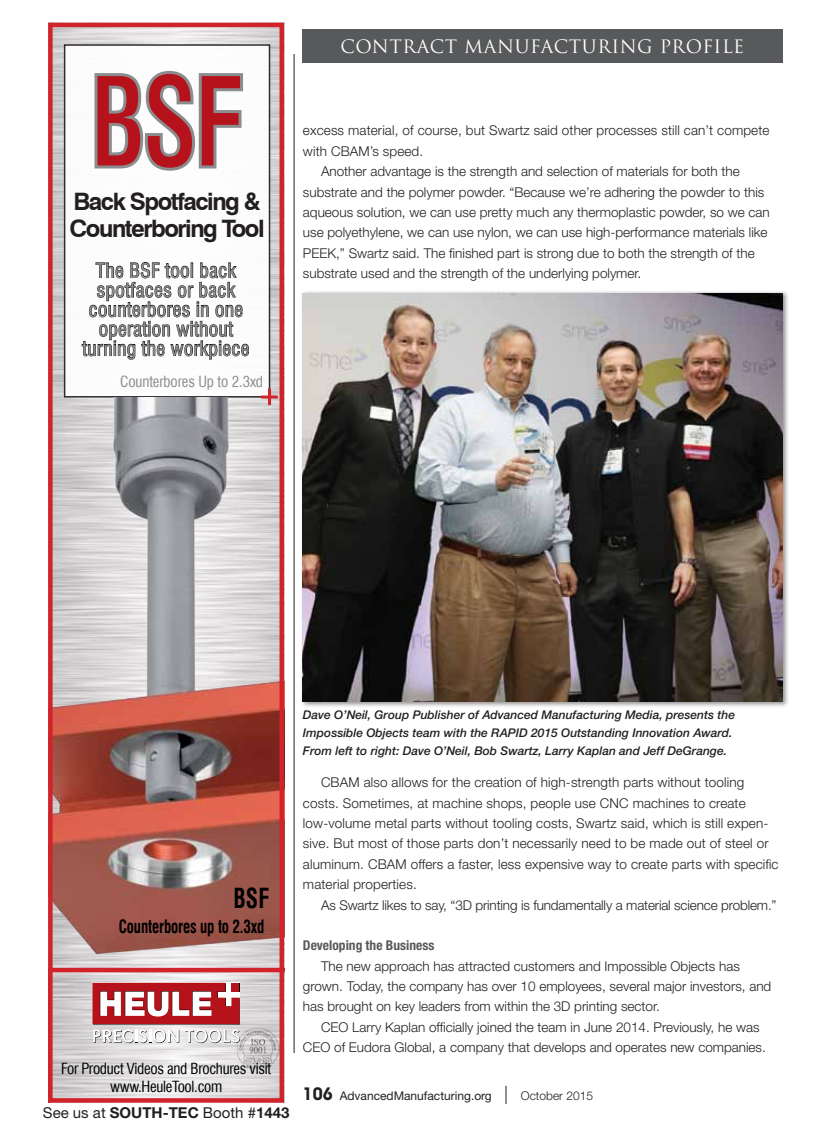
<style>
.page{position:relative;width:837px;height:1134px;background:#fff}
.page>*{position:absolute;margin:0;border:0;box-sizing:border-box;transform-origin:0 0}
.t1{font:700 condensed 122.85px "Swiss 721 BT";color:#b5121b;scale:.85 1}
.t2{font:700 condensed 27px "Swiss 721 BT";color:#000;scale:.83 1}
.t3{font:700 24px/27px "Swiss 721 BT";letter-spacing:-.06em;color:#231f20}
.t4{font:condensed 19.5px/19.5px "Swiss 721 BT";letter-spacing:.02em;color:#8a8c8e;text-align:center}
.t5{font:18px "Trajan Pro";letter-spacing:.03em;color:#fff}
.t6{font:700 condensed 18px "Swiss 721 BT";letter-spacing:-.01em;color:#000;scale:.83 1}
.t7{font:condensed 15px/18px "Swiss 721 BT";letter-spacing:-.02em;color:#000;text-align:center}
.t8{font:15px "Helvetica Neue LT Std";color:#231f20}
.t9{font:condensed 15px "Swiss 721 BT";letter-spacing:-.01em;color:#8a8c8e}
.t10{font:300 13.5px/20.4px "Helvetica Neue LT Std";color:#231f20}
.t11{font:700 condensed 13.5px "Helvetica Neue LT Std";color:#58595b}
.t12{font:italic 500 12px/18px "Helvetica Neue LT Std";color:#231f20}
.t13{font:12px "Helvetica Neue LT Std";color:#231f20}
.s1{font-weight:700}
.s2{font-family:"Bauhaus Std";font-weight:600;font-size:18px}
.s3{font-weight:300;font-size:18px}
.s4{font-weight:300}
</style>
<div class="page">
<img style="left:53px;top:28px;width:226px;height:940px">
<div style="left:65px;top:45px;width:205px;height:352px;background:#fff"></div>
<div style="left:64px;top:44px;width:206px;height:354px;border:2px solid #231f20"></div>
<svg style="left:81px;top:262px;width:168px;height:98px"></svg>
<svg style="left:94px;top:70px;width:149px;height:101px"></svg>
<hr style="left:268px;top:388px;width:3px;height:17px;background:#d2232a">
<hr style="left:261px;top:396px;width:17px;height:3px;background:#d2232a">
<img style="left:53px;top:397px;width:226px;height:563px">
<div style="left:48px;top:23px;width:236px;height:1080px;border:4px solid #d2232a"></div>
<svg style="left:48px;top:968px;width:246px;height:135px;background:#d7b0b2"></svg>
<hr style="left:294px;top:54px;width:1px;height:999px;background:#231f20">
<div style="left:303px;top:30px;width:480px;height:33px;background:#58595b"></div>
<div style="left:300px;top:290px;width:489px;height:418px;background:#231f20;opacity:.5"></div>
<img style="left:303px;top:293px;width:480px;height:409px">
<h1 class="t1" style="left:89px;top:49px;width:185px">BSF</h1>
<h3 class="t3" style="left:70px;top:188px;width:197px">Back Spotfacing &amp;<br>Counterboring Tool</h3>
<h3 class="t4" style="left:82px;top:261px;width:169px">The BSF tool back spotfaces or back counterbores in one operation without turning the workpiece</h3>
<p class="t9" style="left:120px;top:373px;width:144px">Counterbores Up to 2.3xd</p>
<h3 class="t5" style="left:341px;top:35px;width:405px">CONTRACT MANUFACTURING PROFILE</h3>
<p class="t10" style="left:303px;top:120px;width:468px">excess material, of course, but Swartz said other processes still can’t compete</p>
<p class="t10" style="left:303px;top:141px;width:122px">with CBAM’s speed.</p>
<p class="t10" style="left:321px;top:161px;width:420px">Another advantage is the strength and selection of materials for both the</p>
<p class="t10" style="left:303px;top:181px;width:463px">substrate and the polymer powder. “Because we’re adhering the powder to this</p>
<p class="t10" style="left:303px;top:202px;width:468px">aqueous solution, we can use pretty much any thermoplastic powder, so we can</p>
<p class="t10" style="left:303px;top:222px;width:466px">use polyethylene, we can use nylon, we can use high-performance materials like</p>
<p class="t10" style="left:303px;top:242px;width:453px">PEEK,” Swartz said. The finished part is strong due to both the strength of the</p>
<p class="t10" style="left:303px;top:263px;width:340px">substrate used and the strength of the underlying polymer.</p>
<h2 class="t2" style="left:233px;top:882px;width:45px">BSF</h2>
<h3 class="t6" style="left:119px;top:916px;width:177px">Counterbores up to 2.3xd</h3>
<p class="t7" style="left:61px;top:1060px;width:211px">For Product Videos and Brochures visit www.HeuleTool.com</p>
<p class="t8" style="left:43px;top:1104px;width:248px">See us at <span class="s1">SOUTH-TEC</span> Booth #<span class="s1">1443</span></p>
<p class="t12" style="left:303px;top:706px;width:434px">Dave O’Neil, Group Publisher of Advanced Manufacturing Media, presents the<br>Impossible Objects team with the RAPID 2015 Outstanding Innovation Award.<br>From left to right: Dave O’Neil, Bob Swartz, Larry Kaplan and Jeff DeGrange.</p>
<p class="t10" style="left:303px;top:772px;width:477px;text-indent:18px">CBAM also allows for the creation of high-strength parts without tooling costs. Sometimes, at machine shops, people use CNC machines to create low-volume metal parts without tooling costs, Swartz said, which is still expen&shy;sive. But most of those parts don’t necessarily need to be made out of steel or aluminum. CBAM offers a faster, less expensive way to create parts with specific material properties.</p>
<p class="t10" style="left:321px;top:894px;width:457px">As Swartz likes to say, “3D printing is fundamentally a material science problem.”</p>
<p class="t11" style="left:303px;top:937px;width:133px">Developing the Business</p>
<p class="t10" style="left:303px;top:955px;width:470px;text-indent:18px">The new approach has attracted customers and Impossible Objects has grown. Today, the company has over 10 employees, several major investors, and has brought on key leaders from within the 3D printing sector.</p>
<p class="t10" style="left:303px;top:1017px;width:464px;text-indent:18px">CEO Larry Kaplan officially joined the team in June 2014. Previously, he was<br>CEO of Eudora Global, a company that develops and operates new companies.</p>
<p class="t13" style="left:303px;top:1088px;width:292px"><span class="s2">106</span> AdvancedManufacturing.org <span class="s3">|</span> <span class="s4">October 2015</span></p>
</div>
